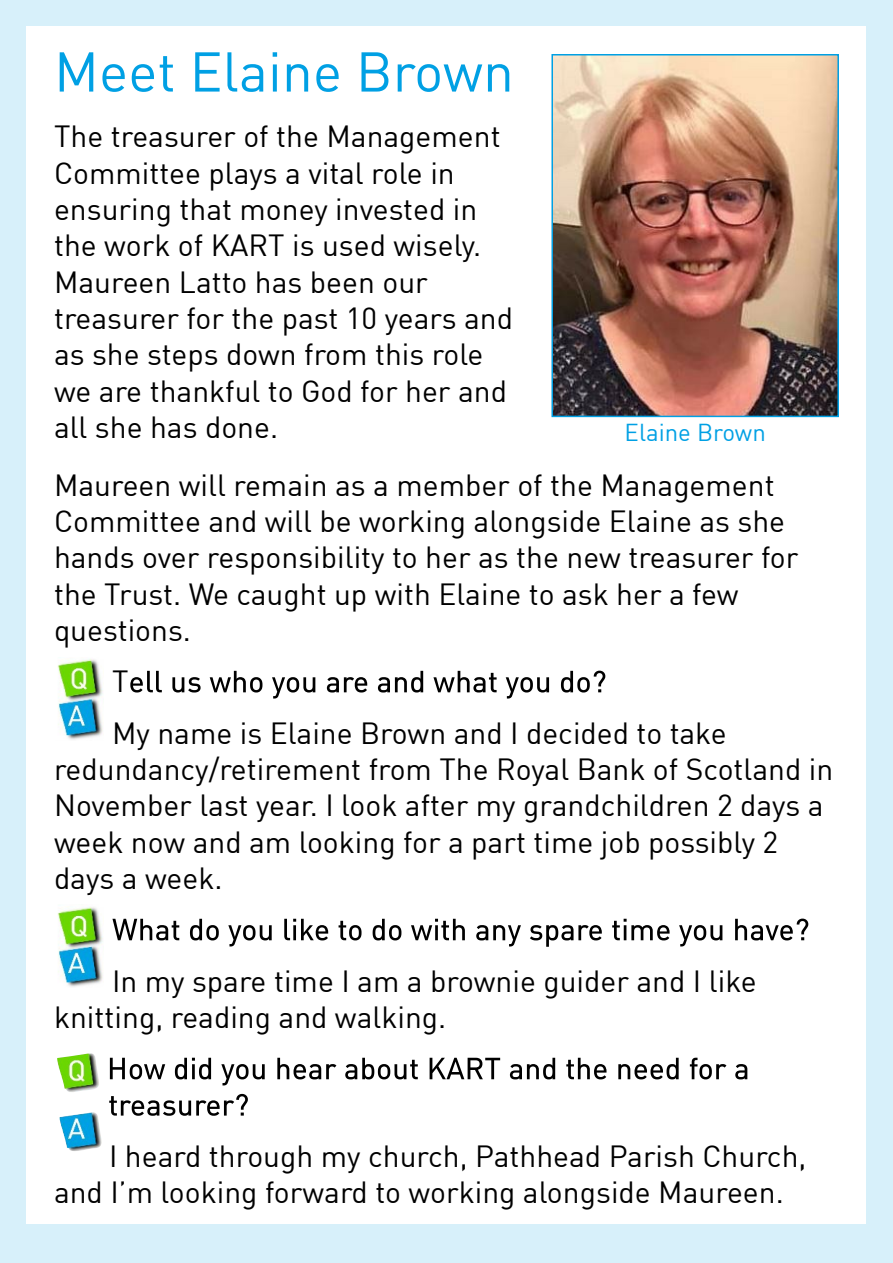
<style>
.page{position:relative;width:893px;height:1263px;background:#d7f0fa}
.page>*{position:absolute;margin:0;border:0;box-sizing:border-box;transform-origin:0 0}
.t1{font:55.2px "DIN";color:#00a0e4}
.t2{font:30px/36.3px "DIN";color:#000}
.t3{font:24px "DIN";color:#00a0e4}
</style>
<div class="page">
<div style="left:26px;top:26px;width:840px;height:1198px;background:#fff"></div>
<img style="left:554px;top:57px;width:282px;height:357px">
<div style="left:551px;top:54px;width:288px;height:363px;border:2px solid #00a0e4"></div>
<svg style="left:130px;top:671px;width:32px;height:21px"></svg>
<svg style="left:172px;top:677px;width:29px;height:15px"></svg>
<svg style="left:210px;top:671px;width:52px;height:21px"></svg>
<svg style="left:272px;top:677px;width:43px;height:21px"></svg>
<svg style="left:327px;top:677px;width:40px;height:15px"></svg>
<svg style="left:378px;top:671px;width:45px;height:21px"></svg>
<svg style="left:433px;top:671px;width:64px;height:21px"></svg>
<svg style="left:506px;top:677px;width:43px;height:21px"></svg>
<svg style="left:561px;top:671px;width:44px;height:21px"></svg>
<svg style="left:112px;top:919px;width:67px;height:21px"></svg>
<svg style="left:190px;top:919px;width:29px;height:21px"></svg>
<svg style="left:228px;top:925px;width:44px;height:21px"></svg>
<svg style="left:284px;top:919px;width:44px;height:21px"></svg>
<svg style="left:339px;top:921px;width:23px;height:19px"></svg>
<svg style="left:373px;top:919px;width:28px;height:21px"></svg>
<svg style="left:411px;top:919px;width:54px;height:21px"></svg>
<svg style="left:476px;top:925px;width:45px;height:21px"></svg>
<svg style="left:530px;top:925px;width:72px;height:22px"></svg>
<svg style="left:612px;top:919px;width:58px;height:21px"></svg>
<svg style="left:679px;top:925px;width:43px;height:21px"></svg>
<svg style="left:735px;top:918px;width:73px;height:22px"></svg>
<svg style="left:110px;top:1058px;width:55px;height:21px"></svg>
<svg style="left:175px;top:1058px;width:36px;height:21px"></svg>
<svg style="left:221px;top:1064px;width:44px;height:21px"></svg>
<svg style="left:277px;top:1058px;width:59px;height:21px"></svg>
<svg style="left:345px;top:1058px;width:73px;height:21px"></svg>
<svg style="left:430px;top:1058px;width:70px;height:21px"></svg>
<svg style="left:510px;top:1058px;width:45px;height:21px"></svg>
<svg style="left:566px;top:1058px;width:40px;height:21px"></svg>
<svg style="left:618px;top:1058px;width:61px;height:21px"></svg>
<svg style="left:690px;top:1058px;width:36px;height:21px"></svg>
<svg style="left:735px;top:1064px;width:12px;height:15px"></svg>
<svg style="left:109px;top:1094px;width:139px;height:22px"></svg>
<img style="left:57px;top:659px;width:46px;height:81px">
<img style="left:57px;top:906px;width:46px;height:81px">
<img style="left:60px;top:1112px;width:42px;height:39px">
<img style="left:57px;top:1053px;width:42px;height:39px">
<h1 class="t1" style="left:54px;top:37px;width:461px">Meet Elaine Brown</h1>
<p class="t2" style="left:54px;top:117px;width:461px">The treasurer of the Management<br>Committee plays a vital role in ensuring that money invested in the work of KART is used wisely.<br>Maureen Latto has been our treasurer for the past 10 years and as she steps down from this role we are thankful to God for her and all she has done.</p>
<p class="t2" style="left:54px;top:466px;width:746px">Maureen will remain as a member of the Management Committee and will be working alongside Elaine as she hands over responsibility to her as the new treasurer for the Trust. We caught up with Elaine to ask her a few questions.</p>
<p class="t2" style="left:112px;top:655px;width:616px;line-height:51.3px">T<br>My name is Elaine Brown and I decided to take</p>
<p class="t2" style="left:54px;top:750px;width:781px">redundancy/retirement from The Royal Bank of Scotland in November last year. I look after my grandchildren 2 days a week now and am looking for a part time job possibly 2 days a week.</p>
<p class="t3" style="left:625px;top:417px;width:143px">Elaine Brown</p>
<p class="t2" style="left:54px;top:962px;width:704px;text-indent:58px">In my spare time I am a brownie guider and I like knitting, reading and walking.</p>
<p class="t2" style="left:54px;top:1137px;width:754px;text-indent:55px">I heard through my church, Pathhead Parish Church, and I’m looking forward to working alongside Maureen.</p>
</div>
